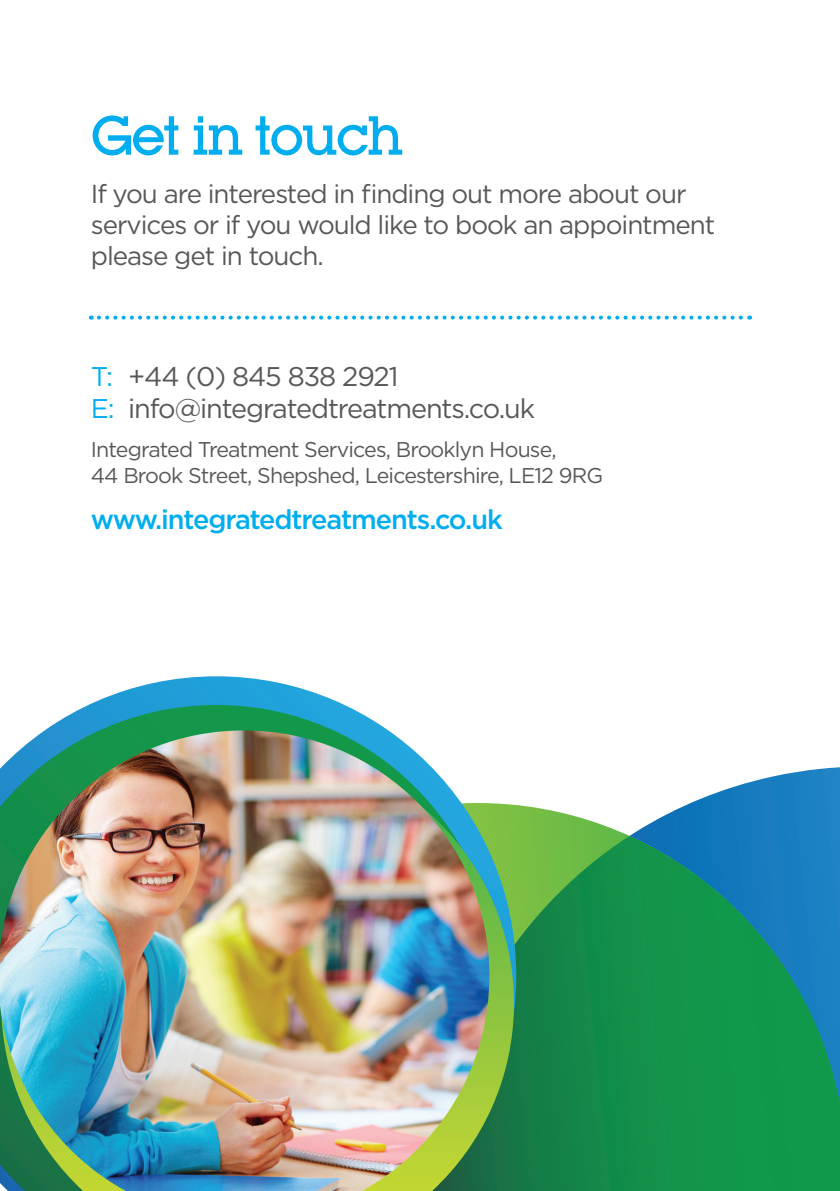
<style>
.page{position:relative;width:840px;height:1191px;background:#fff}
.page>*{position:absolute;margin:0;border:0;box-sizing:border-box;transform-origin:0 0}
.t1{font:500 54px "Lubalin Graph IT Cby BT";letter-spacing:-.04em;color:#00aeef}
.t2{font:27px/32.4px "Gotham";letter-spacing:-.04em;color:#57585a}
.t3{font:500 27px "Gotham";letter-spacing:-.04em;color:#00aeef}
.t4{font:26px/31.2px "Gotham";letter-spacing:-.04em;color:#57585a}
.t5{font:21.4px/25.6px "Gotham";letter-spacing:-.04em;color:#57585a}
.s1{color:#00aeef}
</style>
<div class="page">
<svg style="left:691px;top:767px;width:148px;height:36px"></svg>
<svg style="left:516px;top:803px;width:323px;height:33px"></svg>
<svg style="left:516px;top:836px;width:323px;height:355px;background:#178f5c"></svg>
<svg style="left:88px;top:676px;width:428px;height:515px"></svg>
<svg style="left:45px;top:705px;width:452px;height:42px"></svg>
<svg style="left:489px;top:747px;width:24px;height:444px;background:#70b369"></svg>
<img style="left:0;top:730px;width:489px;height:461px">
<svg style="left:99px;top:315px;width:650px;height:4px"></svg>
<h1 class="t1" style="left:91px;top:103px;width:314px">Get in touch</h1>
<p class="t4" style="left:91px;top:178px;width:625px">If you are interested in finding out more about our services or if you would like to book an appointment please get in touch.</p>
<p class="t2" style="left:91px;top:359px;width:446px"><span class="s1">T:</span> +44 (0) 845 838 2921<br><span class="s1">E:</span> info@integratedtreatments.co.uk</p>
<p class="t5" style="left:91px;top:436px;width:513px">Integrated Treatment Services, Brooklyn House,<br>44 Brook Street, Shepshed, Leicestershire, LE12 9RG</p>
<p class="t3" style="left:91px;top:504px;width:413px">www.integratedtreatments.co.uk</p>
</div>
